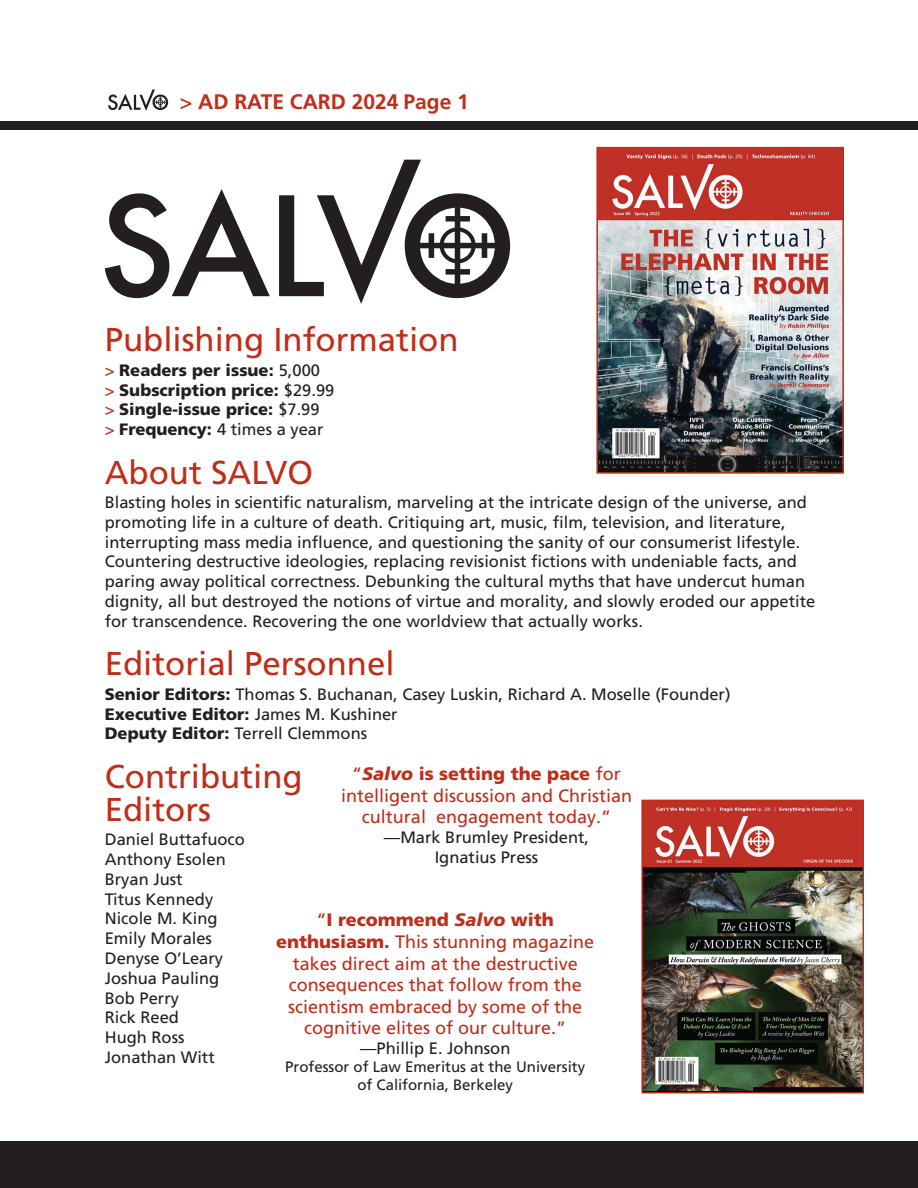
<style>
.page{position:relative;width:918px;height:1188px;background:#fff}
.page>*{position:absolute;margin:0;border:0;box-sizing:border-box;transform-origin:0 0}
.t1{font:33px/33px "Frutiger LT Pro";color:#c02d19}
.t2{font:700 21px "Frutiger LT Pro";color:#c02d19}
.t3{font:18px/21.6px "Frutiger LT Pro";color:#c02d19;text-align:center}
.t4{font:16.5px/19.8px "Frutiger LT Pro";color:#231f20}
.t5{font:900 16.5px/19.8px "Frutiger LT Pro";color:#231f20}
.t6{font:15px/18px "Frutiger LT Pro";color:#231f20;text-align:center}
.s1{font-weight:400}
.s2{font-weight:400;color:#c02d19}
.s3{font-weight:900}
.s4{font-weight:900;font-style:italic}
</style>
<div class="page">
<div style="left:0;top:121px;width:918px;height:9px;background:#231f20"></div>
<svg style="left:108px;top:90px;width:60px;height:21px"></svg>
<svg style="left:105px;top:189px;width:165px;height:109px"></svg>
<svg style="left:279px;top:160px;width:231px;height:144px"></svg>
<div style="left:440px;top:227px;width:36px;height:36px;border:4px solid #231f20;border-radius:50%"></div>
<img style="left:599px;top:150px;width:242px;height:321px">
<div style="left:596px;top:147px;width:248px;height:327px;border:2px solid #c02d19"></div>
<img style="left:643px;top:802px;width:219px;height:289px">
<div style="left:641px;top:800px;width:223px;height:293px;border:1px solid #c02d19"></div>
<div style="left:0;top:1142px;width:918px;height:46px;background:#231f20"></div>
<p class="t2" style="left:180px;top:89px;width:291px"><span class="s1">&gt;</span> AD RATE CARD 2024 Page 1</p>
<h1 class="t1" style="left:105px;top:324px;width:355px">Publishing Information</h1>
<p class="t5" style="left:105px;top:360px;width:231px"><span class="s2">&gt;</span> Readers per issue: <span class="s1">5,000<br></span><span class="s2">&gt;</span> Subscription price: <span class="s1">$29.99 </span><span class="s2">&gt;</span> Single-issue price: <span class="s1">$7.99<br></span><span class="s2">&gt;</span> Frequency: <span class="s1">4 times a year</span></p>
<h1 class="t1" style="left:105px;top:456px;width:210px">About SALVO</h1>
<p class="t4" style="left:105px;top:492px;width:712px">Blasting holes in scientific naturalism, marveling at the intricate design of the universe, and promoting life in a culture of death. Critiquing art, music, film, television, and literature, interrupting mass media influence, and questioning the sanity of our consumerist lifestyle.<br>Countering destructive ideologies, replacing revisionist fictions with undeniable facts, and paring away political correctness. Debunking the cultural myths that have undercut human dignity, all but destroyed the notions of virtue and morality, and slowly eroded our appetite for transcendence. Recovering the one worldview that actually works.</p>
<h1 class="t1" style="left:105px;top:648px;width:291px">Editorial Personnel</h1>
<p class="t4" style="left:105px;top:684px;width:627px"><span class="s3">Senior Editors:</span> Thomas S. Buchanan, Casey Luskin, Richard A. Moselle (Founder)<br><span class="s3">Executive Editor:</span> James M. Kushiner<br><span class="s3">Deputy Editor:</span> Terrell Clemmons</p>
<h1 class="t1" style="left:105px;top:760px;width:199px">Contributing<br>Editors</h1>
<p class="t4" style="left:105px;top:830px;width:142px">Daniel Buttafuoco<br>Anthony Esolen<br>Bryan Just<br>Titus Kennedy<br>Nicole M. King<br>Emily Morales<br>Denyse O’Leary<br>Joshua Pauling<br>Bob Perry<br>Rick Reed<br>Hugh Ross<br>Jonathan Witt</p>
<p class="t3" style="left:341px;top:763px;width:293px">“<span class="s4">Salvo</span> <span class="s3">is setting the pace</span> for intelligent discussion and Christian cultural engagement today.”</p>
<p class="t4" style="left:384px;top:828px;width:207px;text-align:center">—Mark Brumley President,<br>Ignatius Press</p>
<p class="t3" style="left:276px;top:909px;width:320px">“<span class="s3">I recommend</span> <span class="s4">Salvo</span> <span class="s3">with enthusiasm.</span> This stunning magazine takes direct aim at the destructive consequences that follow from the scientism embraced by some of the cognitive elites of our culture.”</p>
<p class="t4" style="left:360px;top:1039px;width:152px">—Phillip E. Johnson</p>
<p class="t6" style="left:285px;top:1058px;width:302px">Professor of Law Emeritus at the University of California, Berkeley</p>
</div>
